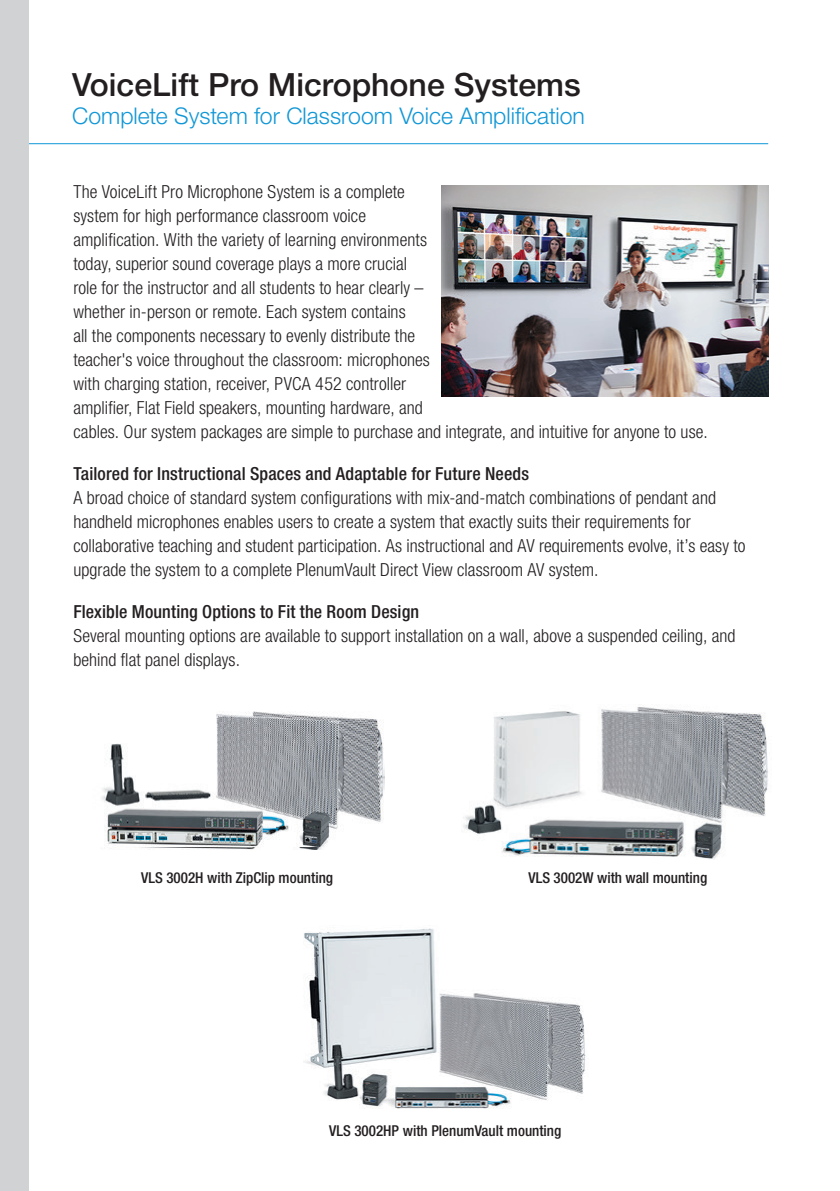
<style>
.page{position:relative;width:840px;height:1191px;background:#fff}
.page>*{position:absolute;margin:0;border:0;box-sizing:border-box;transform-origin:0 0}
.t1{font:500 32px "Helvetica Neue LT Std";color:#231f20}
.subhead{font:300 23px "Helvetica Neue LT Std";color:#1197d6}
.Text{font:300 condensed 18px/24px "Helvetica Neue LT Std";letter-spacing:.005em;color:#231f20}
.Text-2{font:500 condensed 18px "Helvetica Neue LT Std";letter-spacing:.01em;color:#231f20}
.t2{font:500 condensed 15px "Helvetica Neue LT Std";color:#231f20}
</style>
<div class="page">
<hr style="left:0;top:143px;width:767px;height:1px;background:#1197d6">
<div style="left:0;top:0;width:28px;height:1191px;background:#d1d2d4"></div>
<img style="left:441px;top:185px;width:326px;height:211px">
<img style="left:139px;top:846px;width:186px;height:3px">
<img style="left:102px;top:712px;width:282px;height:134px">
<img style="left:463px;top:707px;width:305px;height:152px">
<img style="left:303px;top:928px;width:283px;height:181px">
<p class="t1" style="left:72px;top:66px;width:510px">VoiceLift Pro Microphone Systems</p>
<p class="subhead" style="left:72px;top:102px;width:514px">Complete System for Classroom Voice Amplification</p>
<p class="Text" style="left:73px;top:180px;width:635px">The VoiceLift Pro Microphone System is a complete<br>system for high performance classroom voice<br>amplification. With the variety of learning environments<br>today, superior sound coverage plays a more crucial<br>role for the instructor and all students to hear clearly –<br>whether in-person or remote. Each system contains<br>all the components necessary to evenly distribute the<br>teacher's voice throughout the classroom: microphones<br>with charging station, receiver, PVCA 452 controller<br>amplifier, Flat Field speakers, mounting hardware, and<br>cables. Our system packages are simple to purchase and integrate, and intuitive for anyone to use.</p>
<p class="Text-2" style="left:73px;top:463px;width:457px">Tailored for Instructional Spaces and Adaptable for Future Needs</p>
<p class="Text" style="left:73px;top:486px;width:673px">A broad choice of standard system configurations with mix-and-match combinations of pendant and handheld microphones enables users to create a system that exactly suits their requirements for collaborative teaching and student participation. As instructional and AV requirements evolve, it’s easy to upgrade the system to a complete PlenumVault Direct View classroom AV system.</p>
<p class="Text-2" style="left:73px;top:601px;width:347px">Flexible Mounting Options to Fit the Room Design</p>
<p class="Text" style="left:73px;top:624px;width:663px">Several mounting options are available to support installation on a wall, above a suspended ceiling, and behind flat panel displays.</p>
<p class="t2" style="left:141px;top:868px;width:193px">VLS 3002H with ZipClip mounting</p>
<p class="t2" style="left:528px;top:868px;width:180px">VLS 3002W with wall mounting</p>
<p class="t2" style="left:329px;top:1121px;width:234px">VLS 3002HP with PlenumVault mounting</p>
</div>
